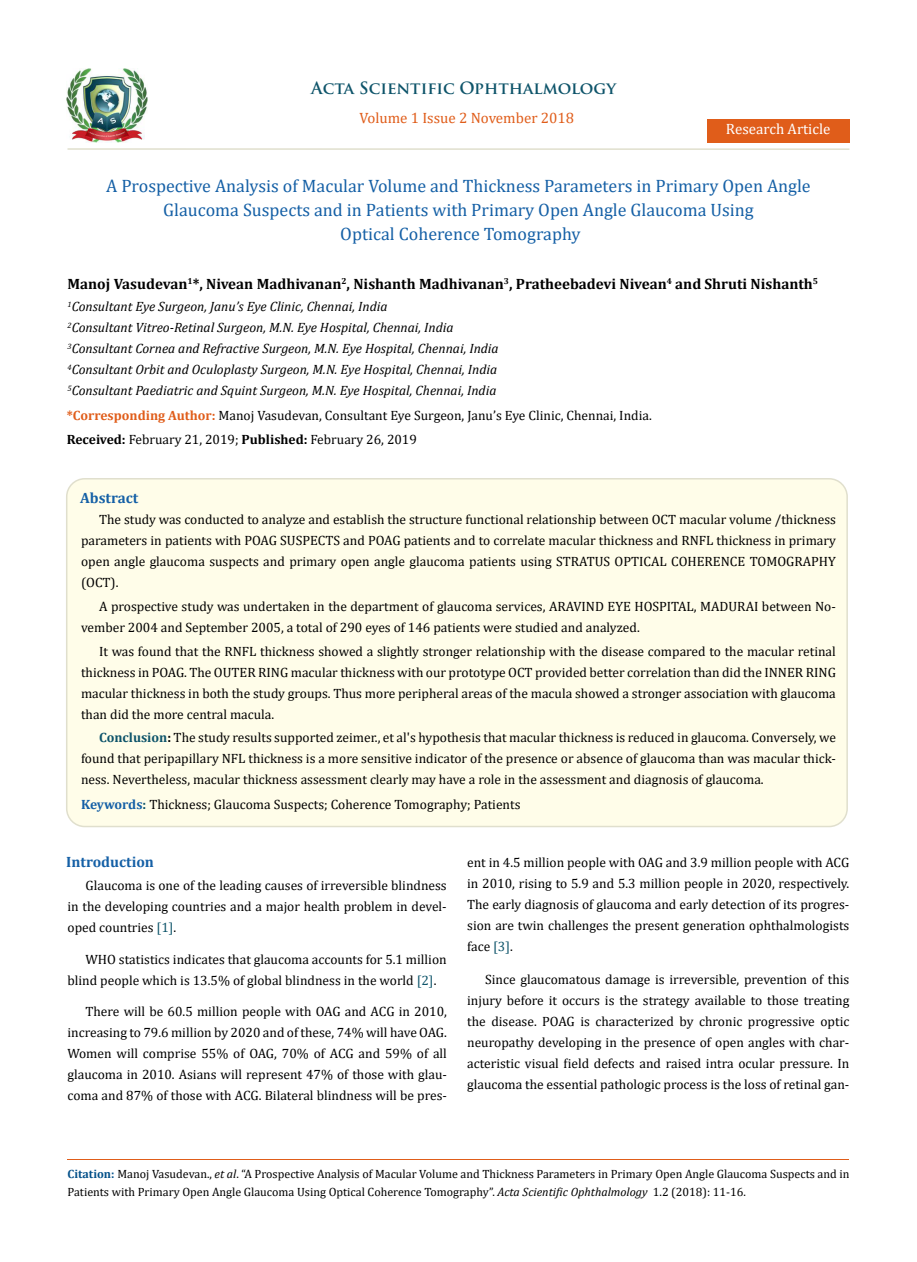
<style>
.page{position:relative;width:917px;height:1262px;background:#fff}
.page>*{position:absolute;margin:0;border:0;box-sizing:border-box;transform-origin:0 0}
.t1{font:18px/24px "Cambria";color:#1560a6;text-align:center}
.t2{font:700 16.5px "Trajan Pro";color:#0e546a}
.t3{font:700 15px "Cambria";color:#000}
.t4{font:15px "Cambria";color:#e05d1a}
.t5{font:700 15px "Cambria";color:#1560a6}
.t6{font:15px "Cambria";color:#fff}
.t7{font:13.5px/21px "Cambria";color:#000;text-align:justify}
.t8{font:italic 13.5px/21px "Cambria";color:#000}
.t9{font:12px/18px "Cambria";color:#000}
.s1{font-weight:700;color:#e05d1a}
.s2{font-weight:700}
.s3{font-weight:700;color:#0e546a}
.s4{font-weight:700;color:#1560a6}
.s5{color:#0e546a}
.s6{font-weight:700;color:#035089}
.s7{font-style:italic}
</style>
<div class="page">
<img style="left:67px;top:68px;width:80px;height:74px">
<div style="left:707px;top:119px;width:142px;height:23px;background:#e05d1a"></div>
<div style="left:67px;top:479px;width:780px;height:347px;background:#fffde9;border-radius:18px"></div>
<div style="left:66px;top:478px;width:781px;height:349px;border:2px solid #e0dfcd;border-radius:18px"></div>
<hr style="left:67px;top:1159px;width:782px;height:1px;background:#e05d1a">
<hr style="left:67px;top:148px;width:782px;height:2px;background:#e0dfcd">
<p class="t2" style="left:311px;top:77px;width:306px">Acta Scientific Ophthalmology</p>
<p class="t4" style="left:359px;top:109px;width:216px">Volume 1 Issue 2 November 2018</p>
<p class="t6" style="left:726px;top:120px;width:106px">Research Article</p>
<h1 class="t1" style="left:106px;top:174px;width:706px">A Prospective Analysis of Macular Volume and Thickness Parameters in Primary Open Angle<br>Glaucoma Suspects and in Patients with Primary Open Angle Glaucoma Using<br>Optical Coherence Tomography</h1>
<p class="t3" style="left:67px;top:273px;width:752px">Manoj Vasudevan<sup>1</sup>*, Nivean Madhivanan<sup>2</sup>, Nishanth Madhivanan<sup>3</sup>, Pratheebadevi Nivean<sup>4</sup> and Shruti Nishanth<sup>5</sup></p>
<p class="t8" style="left:67px;top:295px;width:433px"><sup>1</sup>Consultant Eye Surgeon, Janu’s Eye Clinic, Chennai, India<br><sup>2</sup>Consultant Vitreo-Retinal Surgeon, M.N. Eye Hospital, Chennai, India <sup>3</sup>Consultant Cornea and Refractive Surgeon, M.N. Eye Hospital, Chennai, India <sup>4</sup>Consultant Orbit and Oculoplasty Surgeon, M.N. Eye Hospital, Chennai, India <sup>5</sup>Consultant Paediatric and Squint Surgeon, M.N. Eye Hospital, Chennai, India</p>
<p class="t7" style="left:67px;top:404px;width:586px"><span class="s1">*Corresponding Author:</span> Manoj Vasudevan, Consultant Eye Surgeon, Janu’s Eye Clinic, Chennai, India.</p>
<p class="t7" style="left:67px;top:428px;width:351px"><span class="s2">Received:</span> February 21, 2019; <span class="s2">Published:</span> February 26, 2019</p>
<p class="t5" style="left:80px;top:487px;width:60px">Abstract</p>
<p class="t7" style="left:81px;top:509px;width:756px;text-indent:18px">The study was conducted to analyze and establish the structure functional relationship between OCT macular volume /thickness parameters in patients with POAG SUSPECTS and POAG patients and to correlate macular thickness and RNFL thickness in primary open angle glaucoma suspects and primary open angle glaucoma patients using STRATUS OPTICAL COHERENCE TOMOGRAPHY (OCT).</p>
<p class="t7" style="left:81px;top:595px;width:756px;text-indent:18px">A prospective study was undertaken in the department of glaucoma services, ARAVIND EYE HOSPITAL, MADURAI between No&shy;vember 2004 and September 2005, a total of 290 eyes of 146 patients were studied and analyzed.</p>
<p class="t7" style="left:81px;top:640px;width:756px;text-indent:18px">It was found that the RNFL thickness showed a slightly stronger relationship with the disease compared to the macular retinal thickness in POAG. The OUTER RING macular thickness with our prototype OCT provided better correlation than did the INNER RING macular thickness in both the study groups. Thus more peripheral areas of the macula showed a stronger association with glaucoma than did the more central macula.</p>
<p class="t7" style="left:81px;top:727px;width:756px;text-indent:18px"><span class="s3">Conclusion</span><span class="s2">:</span> The study results supported zeimer., et al's hypothesis that macular thickness is reduced in glaucoma. Conversely, we found that peripapillary NFL thickness is a more sensitive indicator of the presence or absence of glaucoma than was macular thick&shy;ness. Nevertheless, macular thickness assessment clearly may have a role in the assessment and diagnosis of glaucoma.</p>
<p class="t7" style="left:81px;top:793px;width:441px"><span class="s4">Keywords</span><span class="s3">:</span> Thickness; Glaucoma Suspects; Coherence Tomography; Patients</p>
<p class="t5" style="left:66px;top:851px;width:89px">Introduction</p>
<p class="t7" style="left:67px;top:874px;width:381px;text-indent:18px">Glaucoma is one of the leading causes of irreversible blindness in the developing countries and a major health problem in devel&shy;oped countries <span class="s5">[1]</span>.</p>
<p class="t7" style="left:67px;top:948px;width:381px;text-indent:18px">WHO statistics indicates that glaucoma accounts for 5.1 million blind people which is 13.5% of global blindness in the world <span class="s5">[2]</span>.</p>
<p class="t7" style="left:67px;top:1001px;width:381px;text-indent:18px">There will be 60.5 million people with OAG and ACG in 2010, increasing to 79.6 million by 2020 and of these, 74% will have OAG.<br>Women will comprise 55% of OAG, 70% of ACG and 59% of all glaucoma in 2010. Asians will represent 47% of those with glau&shy;coma and 87% of those with ACG. Bilateral blindness will be pres-</p>
<p class="t7" style="left:467px;top:852px;width:384px">ent in 4.5 million people with OAG and 3.9 million people with ACG in 2010, rising to 5.9 and 5.3 million people in 2020, respectively.<br>The early diagnosis of glaucoma and early detection of its progres&shy;sion are twin challenges the present generation ophthalmologists face <span class="s5">[3]</span>.</p>
<p class="t7" style="left:467px;top:968px;width:384px;text-indent:18px">Since glaucomatous damage is irreversible, prevention of this injury before it occurs is the strategy available to those treating the disease. POAG is characterized by chronic progressive optic neuropathy developing in the presence of open angles with char&shy;acteristic visual field defects and raised intra ocular pressure. In glaucoma the essential pathologic process is the loss of retinal gan-</p>
<p class="t9" style="left:67px;top:1164px;width:783px"><span class="s6">Citation:</span> Manoj Vasudevan., <span class="s7">et al</span>. “A Prospective Analysis of Macular Volume and Thickness Parameters in Primary Open Angle Glaucoma Suspects and in<br>Patients with Primary Open Angle Glaucoma Using Optical Coherence Tomography”. <span class="s7">Acta Scientific Ophthalmology</span> 1.2 (2018): 11-16.</p>
</div>
